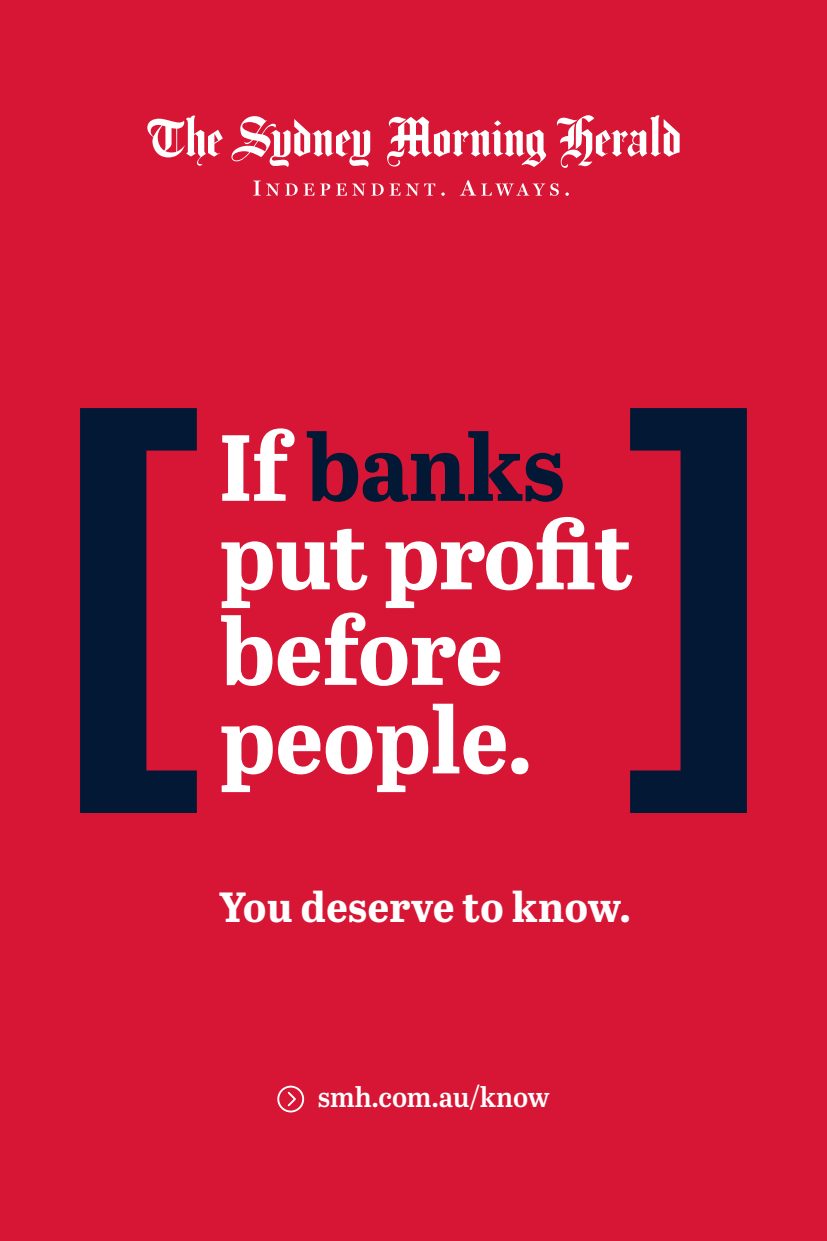
<style>
.page{position:relative;width:827px;height:1241px;background:#fff}
.page>*{position:absolute;margin:0;border:0;box-sizing:border-box;transform-origin:0 0}
.t1{font:700 93.62px/90.8px "Abril Titling";letter-spacing:-.01em;color:#fff}
.t2{font:700 42.12px "Abril Titling";letter-spacing:.01em;color:#fff}
.t3{font:28.12px "Abril Titling Sb";letter-spacing:-.005em;color:#fff}
.s1{color:#021835}
</style>
<div class="page">
<div style="left:0;top:0;width:827px;height:1240px;background:#d71635"></div>
<svg style="left:80px;top:408px;width:117px;height:404px;fill:#021835"></svg>
<svg style="left:630px;top:408px;width:117px;height:404px;fill:#021835"></svg>
<svg style="left:147px;top:115px;width:532px;height:81px"></svg>
<svg style="left:277px;top:1085px;width:27px;height:27px"></svg>
<p class="t1" style="left:219px;top:418px;width:416px">If <span class="s1">banks </span>put profit before people.</p>
<p class="t2" style="left:219px;top:875px;width:413px">You deserve to know.</p>
<p class="t3" style="left:318px;top:1076px;width:233px">smh.com.au/know</p>
</div>
